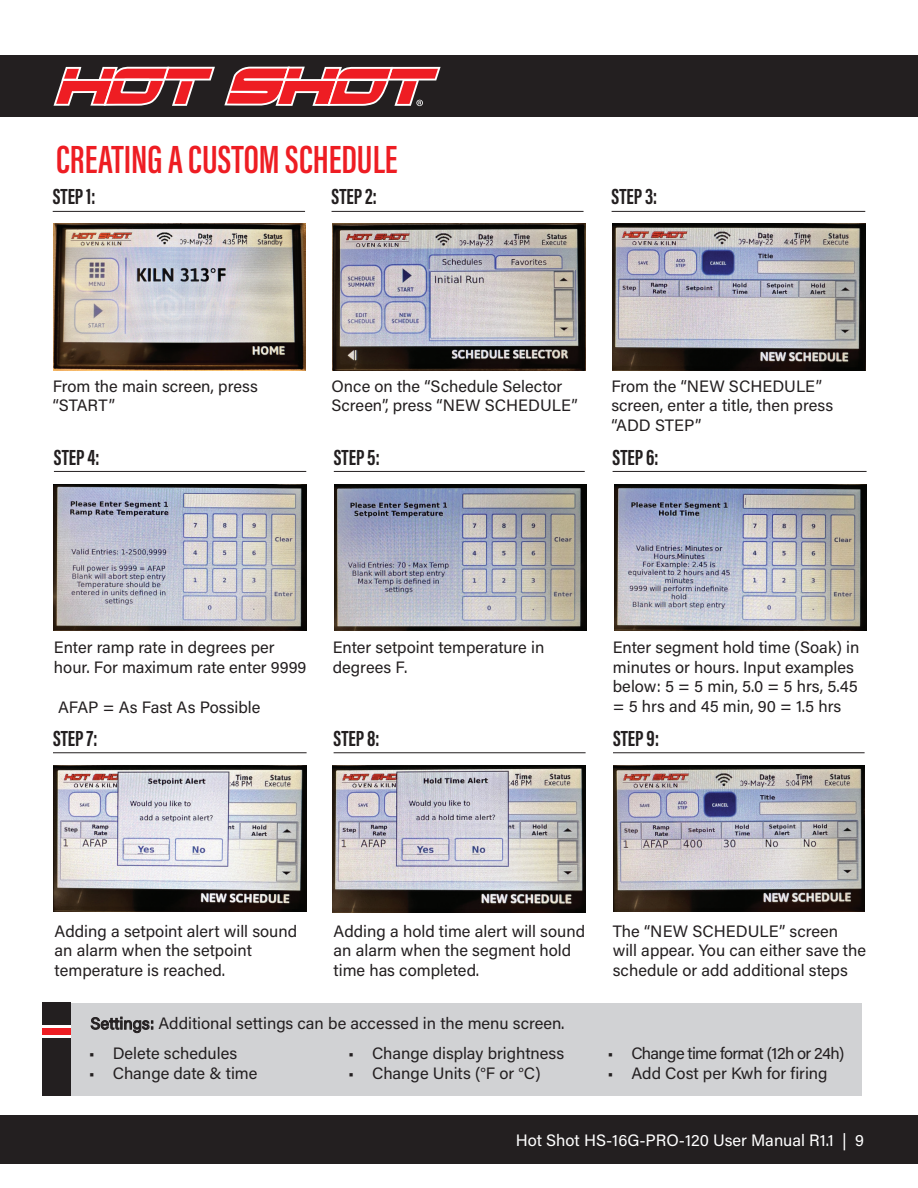
<style>
.page{position:relative;width:918px;height:1188px;background:#fff}
.page>*{position:absolute;margin:0;border:0;box-sizing:border-box;transform-origin:0 0}
.t1{font:600 40.5px "Acumin Pro Extra Cond";color:#ee1d23}
.t2{font:700 22.5px "Acumin Pro Extra Cond";color:#231f20}
.t3{font:16.5px/19.8px "Acumin Pro";color:#231f20}
.t4{font:16.5px "Acumin Pro";color:#fff}
.t5{font:16.5px "Acumin Pro";letter-spacing:-.04em;color:#231f20}
</style>
<div class="page">
<div style="left:0;top:55px;width:918px;height:62px;background:#231f20"></div>
<svg style="left:224px;top:67px;width:217px;height:39px"></svg>
<svg style="left:54px;top:67px;width:161px;height:39px"></svg>
<hr style="left:125px;top:79px;width:24px;height:2px;background:#fff">
<div style="left:0;top:1115px;width:918px;height:49px;background:#231f20"></div>
<hr style="left:53px;top:211px;width:252px;height:1px;background:#231f20">
<hr style="left:332px;top:211px;width:252px;height:1px;background:#231f20">
<img style="left:53px;top:224px;width:252px;height:147px">
<img style="left:332px;top:224px;width:253px;height:147px">
<hr style="left:612px;top:211px;width:253px;height:1px;background:#231f20">
<img style="left:612px;top:224px;width:253px;height:147px">
<hr style="left:54px;top:471px;width:252px;height:1px;background:#231f20">
<img style="left:54px;top:484px;width:253px;height:147px">
<hr style="left:334px;top:471px;width:251px;height:1px;background:#231f20">
<img style="left:334px;top:484px;width:252px;height:147px">
<hr style="left:613px;top:471px;width:254px;height:1px;background:#231f20">
<img style="left:615px;top:484px;width:252px;height:147px">
<hr style="left:53px;top:753px;width:254px;height:1px;background:#231f20">
<hr style="left:334px;top:753px;width:252px;height:1px;background:#231f20">
<img style="left:53px;top:765px;width:254px;height:147px">
<img style="left:333px;top:765px;width:253px;height:147px">
<hr style="left:613px;top:753px;width:252px;height:1px;background:#231f20">
<img style="left:613px;top:765px;width:252px;height:146px">
<div style="left:43px;top:1004px;width:819px;height:92px;background:#d1d2d4"></div>
<div style="left:43px;top:1002px;width:28px;height:94px;background:#231f20"></div>
<div style="left:43px;top:1026px;width:28px;height:12px;background:#fff"></div>
<div style="left:43px;top:1028px;width:28px;height:7px;background:#ee1d23"></div>
<h1 class="t1" style="left:56px;top:135px;width:343px">CREATING A CUSTOM SCHEDULE</h1>
<h2 class="t2" style="left:53px;top:183px;width:45px">STEP 1:</h2>
<h2 class="t2" style="left:332px;top:183px;width:47px">STEP 2:</h2>
<h2 class="t2" style="left:612px;top:183px;width:47px">STEP 3:</h2>
<p class="t3" style="left:53px;top:375px;width:207px">From the main screen, press “START”</p>
<p class="t3" style="left:332px;top:375px;width:248px">Once on the “Schedule Selector<br>Screen”, press “NEW SCHEDULE”</p>
<p class="t3" style="left:611px;top:375px;width:223px">From the “NEW SCHEDULE” screen, enter a title, then press “ADD STEP”</p>
<h2 class="t2" style="left:54px;top:443px;width:47px">STEP 4:</h2>
<h2 class="t2" style="left:334px;top:443px;width:48px">STEP 5:</h2>
<h2 class="t2" style="left:613px;top:443px;width:48px">STEP 6:</h2>
<p class="t3" style="left:54px;top:636px;width:254px">Enter ramp rate in degrees per hour. For maximum rate enter 9999</p>
<p class="t3" style="left:58px;top:696px;width:204px">AFAP = As Fast As Possible</p>
<p class="t3" style="left:333px;top:636px;width:213px">Enter setpoint temperature in degrees F.</p>
<h2 class="t2" style="left:53px;top:724px;width:46px">STEP 7:</h2>
<h2 class="t2" style="left:334px;top:724px;width:48px">STEP 8:</h2>
<p class="t3" style="left:613px;top:636px;width:248px">Enter segment hold time (Soak) in minutes or hours. Input examples below: 5 = 5 min, 5.0 = 5 hrs, 5.45 = 5 hrs and 45 min, 90 = 1.5 hrs</p>
<h2 class="t2" style="left:613px;top:724px;width:48px">STEP 9:</h2>
<p class="t3" style="left:55px;top:920px;width:244px">Adding a setpoint alert will sound an alarm when the setpoint temperature is reached.</p>
<p class="t3" style="left:334px;top:920px;width:253px">Adding a hold time alert will sound an alarm when the segment hold time has completed.</p>
<p class="t3" style="left:90px;top:1013px;width:476px">Settings: Additional settings can be accessed in the menu screen.</p>
<p class="t3" style="left:89px;top:1043px;width:150px">• Delete schedules</p>
<p class="t3" style="left:89px;top:1063px;width:170px">• Change date &amp; time</p>
<p class="t3" style="left:348px;top:1043px;width:218px">• Change display brightness</p>
<p class="t3" style="left:348px;top:1063px;width:194px">• Change Units (°F or °C)</p>
<p class="t3" style="left:613px;top:920px;width:255px">The “NEW SCHEDULE” screen will appear. You can either save the schedule or add additional steps</p>
<p class="t5" style="left:607px;top:1042px;width:238px">• Change time format (12h or 24h)</p>
<p class="t3" style="left:607px;top:1063px;width:222px">• Add Cost per Kwh for firing</p>
<p class="t4" style="left:516px;top:1129px;width:350px">Hot Shot HS-16G-PRO-120 User Manual R1.1 | 9</p>
</div>
